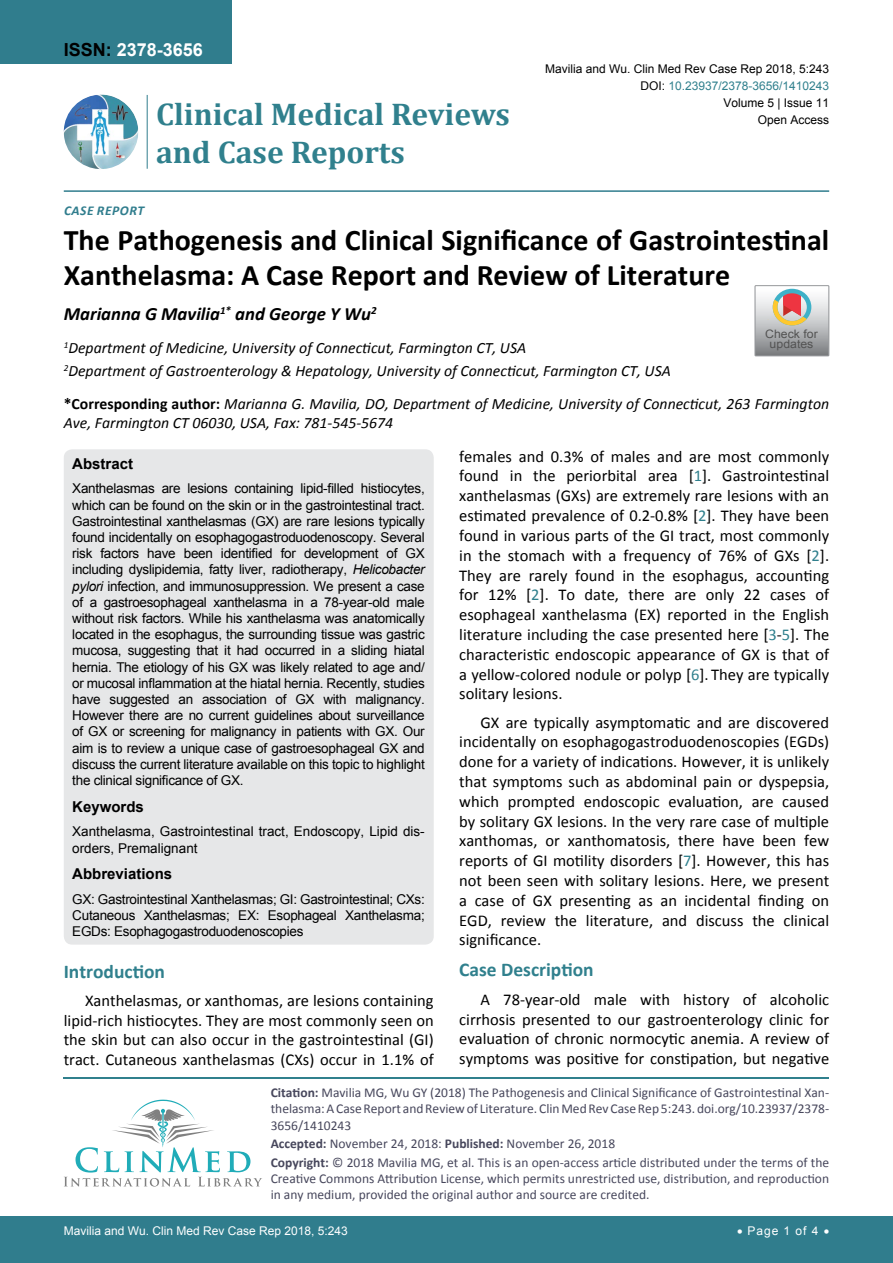
<style>
.page{position:relative;width:893px;height:1263px;background:#fff}
.page>*{position:absolute;margin:0;border:0;box-sizing:border-box;transform-origin:0 0}
.t1{font:700 31.5px "Cambria";color:#30808d}
.t2{font:700 30px/34.5px "Calibri";color:#000}
.t3{font:700 19.5px "Calibri";color:#30808d}
.t4{font:italic 700 18.75px "Calibri";color:#000}
.t5{font:700 18px "Arial";color:#fff}
.t6{font:16.5px/19.8px "Calibri";color:#000;text-align:justify}
.t7{font:italic 15.75px/23.1px "Calibri";color:#000}
.t8{font:700 15px "Arial";color:#000}
.t9{font:13.5px/16.2px "Arial";letter-spacing:-.02em;color:#000;text-align:justify}
.t10{font:13.5px/16.2px "Calibri";color:#47475c}
.t11{font:13.5px/16.2px "Arial";color:#000}
.t12{font:italic 700 13.5px "Calibri";letter-spacing:.04em;color:#307d8d}
.t13{font:12px "Arial";color:#000}
.t14{font:12px "Arial";color:#fff}
.t15{font:12px "Arial";color:#30808d}
.t16{font:11.7px/10.1px "Arial";color:#535353;text-align:center;scale:1.06 1}
.s1{color:#000}
.s2{font-weight:700;font-style:normal}
.s3{font-style:italic}
.s4{color:#30808d}
.s5{font-weight:700}
</style>
<div class="page">
<hr style="left:64px;top:1077px;width:765px;height:1px;background:#30808d">
<svg style="left:64px;top:1100px;width:198px;height:86px"></svg>
<div style="left:0;top:0;width:231px;height:64px;background:#307d8d"></div>
<hr style="left:64px;top:190px;width:765px;height:2px;background:#307d8d">
<div style="left:0;top:1217px;width:893px;height:46px;background:#307d8d"></div>
<img style="left:64px;top:95px;width:74px;height:74px;border-radius:37px">
<hr style="left:147px;top:95px;width:1px;height:74px;background:#307d8d">
<div style="left:64px;top:449px;width:370px;height:496px;background:#e6e7e8;border-radius:9px"></div>
<svg style="left:755px;top:286px;width:74px;height:70px"></svg>
<p class="t5" style="left:64px;top:38px;width:141px"><span class="s1">ISSN:</span> 2378-3656</p>
<h1 class="t1" style="left:156px;top:92px;width:355px">Clinical Medical Reviews</h1>
<h1 class="t1" style="left:156px;top:130px;width:250px">and Case Reports</h1>
<p class="t12" style="left:64px;top:202px;width:82px">Case Repor t</p>
<p class="t13" style="left:545px;top:60px;width:286px">Mavilia and Wu. Clin Med Rev Case Rep 2018, 5:243</p>
<p class="t13" style="left:723px;top:95px;width:107px">Volume 5 | Issue 11</p>
<p class="t15" style="left:640px;top:78px;width:190px"><span class="s1">DOI:</span> 10.23937/2378-3656/1410243</p>
<p class="t13" style="left:758px;top:112px;width:73px">Open Access</p>
<h2 class="t2" style="left:64px;top:223px;width:767px">The Pathogenesis and Clinical Significance of Gastrointestinal<br>Xanthelasma: A Case Report and Review of Literature</h2>
<p class="t4" style="left:64px;top:302px;width:314px">Marianna G Mavilia<sup>1*</sup> and George Y Wu<sup>2</sup></p>
<p class="t7" style="left:64px;top:336px;width:609px"><sup>1</sup>Department of Medicine, University of Connecticut, Farmington CT, USA<br><sup>2</sup>Department of Gastroenterology &amp; Hepatology, University of Connecticut, Farmington CT, USA</p>
<p class="t16" style="left:765px;top:329px;width:51px">Check for updates</p>
<p class="t7" style="left:64px;top:394px;width:767px;line-height:18.9px"><span class="s2">*Corresponding author:</span> Marianna G. Mavilia, DO, Department of Medicine, University of Connecticut, 263 Farmington<br>Ave, Farmington CT 06030, USA, Fax: 781-545-5674</p>
<p class="t8" style="left:72px;top:453px;width:62px">Abstract</p>
<p class="t9" style="left:72px;top:481px;width:354px">Xanthelasmas are lesions containing lipid-filled histiocytes, which can be found on the skin or in the gastrointestinal tract.<br>Gastrointestinal xanthelasmas (GX) are rare lesions typically found incidentally on esophagogastroduodenoscopy. Several risk factors have been identified for development of GX including dyslipidemia, fatty liver, radiotherapy, <span class="s3">Helicobacter pylori</span> infection, and immunosuppression. We present a case of a gastroesophageal xanthelasma in a 78-year-old male without risk factors. While his xanthelasma was anatomically located in the esophagus, the surrounding tissue was gastric mucosa, suggesting that it had occurred in a sliding hiatal hernia. The etiology of his GX was likely related to age and/ or mucosal inflammation at the hiatal hernia. Recently, studies have suggested an association of GX with malignancy.<br>However there are no current guidelines about surveillance of GX or screening for malignancy in patients with GX. Our aim is to review a unique case of gastroesophageal GX and discuss the current literature available on this topic to highlight the clinical significance of GX.</p>
<p class="t8" style="left:72px;top:796px;width:73px">Keywords</p>
<p class="t11" style="left:72px;top:823px;width:354px">Xanthelasma, Gastrointestinal tract, Endoscopy, Lipid dis&shy;orders, Premalignant</p>
<p class="t8" style="left:72px;top:864px;width:102px">Abbreviations</p>
<p class="t9" style="left:72px;top:891px;width:354px">GX: Gastrointestinal Xanthelasmas; GI: Gastrointestinal; CXs:<br>Cutaneous Xanthelasmas; EX: Esophageal Xanthelasma; EGDs: Esophagogastroduodenoscopies</p>
<p class="t3" style="left:64px;top:958px;width:103px">Introduction</p>
<p class="t6" style="left:64px;top:990px;width:371px;text-indent:21px">Xanthelasmas, or xanthomas, are lesions containing lipid-rich histiocytes. They are most commonly seen on the skin but can also occur in the gastrointestinal (GI) tract. Cutaneous xanthelasmas (CXs) occur in 1.1% of</p>
<p class="t6" style="left:459px;top:446px;width:371px">females and 0.3% of males and are most commonly found in the periorbital area [<span class="s4">1</span>]. Gastrointestinal xanthelasmas (GXs) are extremely rare lesions with an estimated prevalence of 0.2-0.8% [<span class="s4">2</span>]. They have been found in various parts of the GI tract, most commonly in the stomach with a frequency of 76% of GXs [<span class="s4">2</span>].<br>They are rarely found in the esophagus, accounting for 12% [<span class="s4">2</span>]. To date, there are only 22 cases of esophageal xanthelasma (EX) reported in the English literature including the case presented here [<span class="s4">3</span>-<span class="s4">5</span>]. The characteristic endoscopic appearance of GX is that of a yellow-colored nodule or polyp [<span class="s4">6</span>]. They are typically solitary lesions.</p>
<p class="t6" style="left:459px;top:712px;width:371px;text-indent:21px">GX are typically asymptomatic and are discovered incidentally on esophagogastroduodenoscopies (EGDs) done for a variety of indications. However, it is unlikely that symptoms such as abdominal pain or dyspepsia, which prompted endoscopic evaluation, are caused by solitary GX lesions. In the very rare case of multiple xanthomas, or xanthomatosis, there have been few reports of GI motility disorders [<span class="s4">7</span>]. However, this has not been seen with solitary lesions. Here, we present a case of GX presenting as an incidental finding on EGD, review the literature, and discuss the clinical significance.</p>
<p class="t3" style="left:459px;top:957px;width:136px">Case Description</p>
<p class="t6" style="left:459px;top:989px;width:371px;text-indent:21px">A 78-year-old male with history of alcoholic cirrhosis presented to our gastroenterology clinic for evaluation of chronic normocytic anemia. A review of symptoms was positive for constipation, but negative</p>
<p class="t10" style="left:271px;top:1084px;width:560px;text-align:justify"><span class="s5">Citation:</span> Mavilia MG, Wu GY (2018) The Pathogenesis and Clinical Significance of Gastrointestinal Xan&shy;thelasma: A Case Report and Review of Literature. Clin Med Rev Case Rep 5:243. doi.org/10.23937/2378- 3656/1410243</p>
<p class="t10" style="left:271px;top:1134px;width:560px;line-height:18.6px"><span class="s5">Accepted:</span> November 24, 2018: <span class="s5">Published:</span> November 26, 2018<br><span class="s5">Copyright:</span> © 2018 Mavilia MG, et al. This is an open-access article distributed under the terms of the</p>
<p class="t10" style="left:271px;top:1170px;width:560px">Creative Commons Attribution License, which permits unrestricted use, distribution, and reproduction in any medium, provided the original author and source are credited.</p>
<p class="t14" style="left:64px;top:1223px;width:286px">Mavilia and Wu. Clin Med Rev Case Rep 2018, 5:243</p>
<p class="t14" style="left:737px;top:1223px;width:94px">• Page 1 of 4 •</p>
</div>
